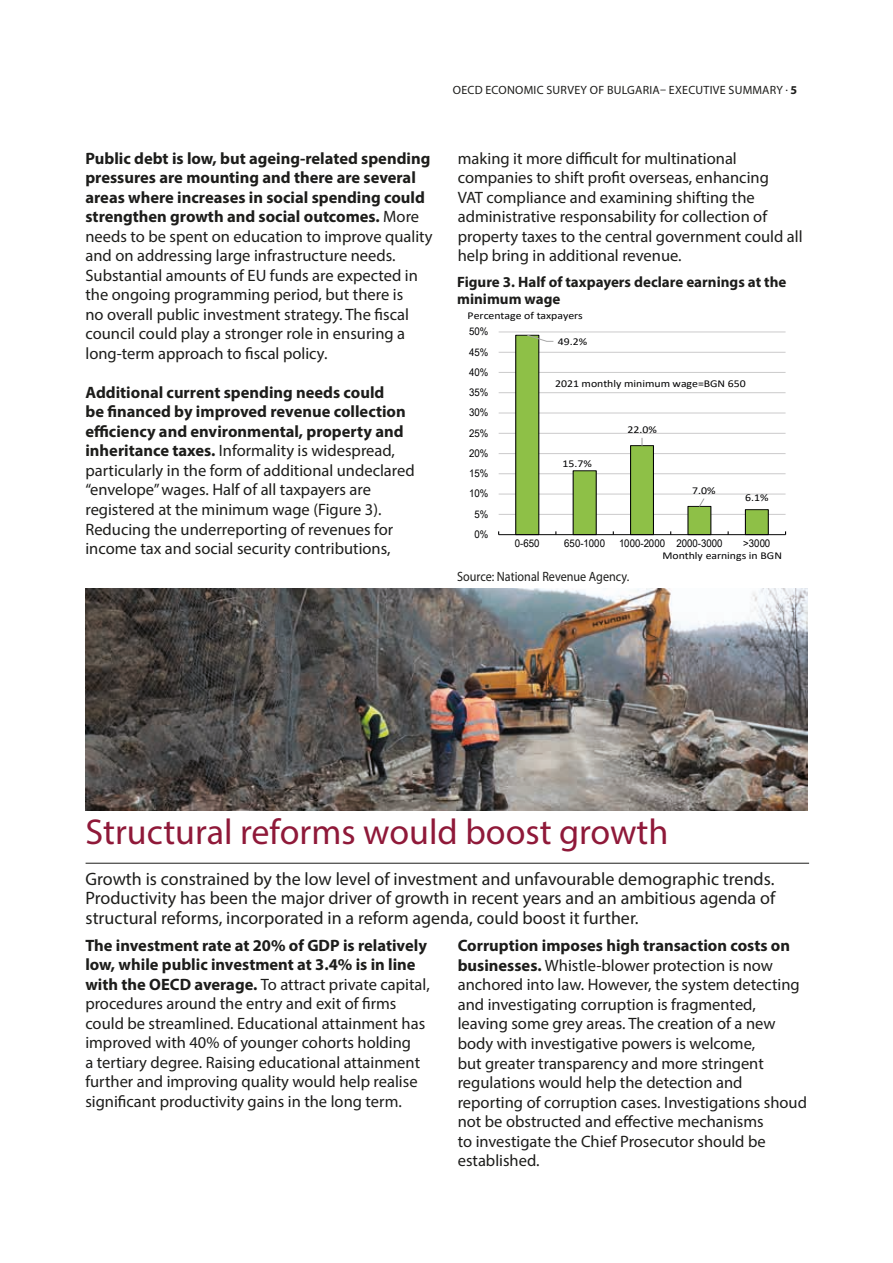
<style>
.page{position:relative;width:893px;height:1263px;background:#fff}
.page>*{position:absolute;margin:0;border:0;box-sizing:border-box;transform-origin:0 0}
.t1{font:36px "Myriad Pro";color:#8f1939}
.t2{font:18px/19.5px "Myriad Pro";color:#1d1d1b;text-align:justify}
.t3{font:16.5px/19.5px "Myriad Pro";color:#1d1d1b}
.t4{font:700 15px/16.5px "Myriad Pro";color:#1d1d1b}
.t5{font:13.5px "Myriad Pro";color:#1d1d1b;scale:.9 1}
.t6{font:12px "Myriad Pro";letter-spacing:.02em;color:#1d1d1b}
.t7{font:10.5px "Calibri";letter-spacing:-.005em;color:#020203;scale:1.13 1}
.t8{font:10.5px "Arial Narrow";letter-spacing:-.01em;color:#020203;scale:1.13 1}
.s1{font-weight:700}
</style>
<div class="page">
<hr style="left:499px;top:514px;width:286px;height:1px;background:#cac9ca">
<hr style="left:499px;top:493px;width:286px;height:2px;background:#cac9ca">
<hr style="left:499px;top:473px;width:286px;height:1px;background:#cac9ca">
<hr style="left:499px;top:453px;width:286px;height:1px;background:#cac9ca">
<hr style="left:499px;top:433px;width:286px;height:1px;background:#cac9ca">
<hr style="left:499px;top:412px;width:286px;height:1px;background:#cac9ca">
<hr style="left:499px;top:392px;width:286px;height:1px;background:#cac9ca">
<hr style="left:499px;top:372px;width:286px;height:1px;background:#cac9ca">
<hr style="left:499px;top:352px;width:286px;height:1px;background:#cac9ca">
<hr style="left:499px;top:331px;width:286px;height:1px;background:#cac9ca">
<svg style="left:515px;top:335px;width:254px;height:199px"></svg>
<hr style="left:499px;top:534px;width:286px;height:1px;background:#020203">
<svg style="left:526px;top:334px;width:28px;height:8px"></svg>
<svg style="left:698px;top:497px;width:7px;height:11px"></svg>
<hr style="left:86px;top:863px;width:723px;height:1px;background:#1d1d1b">
<img style="left:85px;top:588px;width:723px;height:222px">
<p class="t6" style="left:453px;top:83px;width:346px">OECD ECONOMIC SURVEY OF BULGARIA– EXECUTIVE SUMMARY . <span class="s1">5</span></p>
<p class="t3" style="left:85px;top:148px;width:349px"><span class="s1">Public debt is low, but ageing-related spending pressures are mounting and there are several areas where increases in social spending could strengthen growth and social outcomes.</span> More needs to be spent on education to improve quality and on addressing large infrastructure needs.<br>Substantial amounts of EU funds are expected in the ongoing programming period, but there is<br>no overall public investment strategy. The fiscal council could play a stronger role in ensuring a long-term approach to fiscal policy.</p>
<p class="t3" style="left:85px;top:382px;width:331px"><span class="s1">Additional current spending needs could<br>be financed by improved revenue collection efficiency and environmental, property and inheritance taxes.</span> Informality is widespread, particularly in the form of additional undeclared “envelope” wages. Half of all taxpayers are registered at the minimum wage (Figure 3).<br>Reducing the underreporting of revenues for income tax and social security contributions,</p>
<p class="t3" style="left:458px;top:148px;width:346px">making it more difficult for multinational companies to shift profit overseas, enhancing<br>VAT compliance and examining shifting the administrative responsability for collection of property taxes to the central government could all help bring in additional revenue.</p>
<p class="t4" style="left:457px;top:273px;width:331px">Figure 3. Half of taxpayers declare earnings at the minimum wage</p>
<p class="t7" style="left:558px;top:334px;width:28px">49.2%</p>
<p class="t7" style="left:468px;top:308px;width:103px">Percentage of taxpayers</p>
<p class="t8" style="left:469px;top:324px;width:19px">50%</p>
<p class="t8" style="left:469px;top:344px;width:19px">45%</p>
<p class="t8" style="left:469px;top:364px;width:19px">40%</p>
<p class="t8" style="left:469px;top:385px;width:19px">35%</p>
<p class="t8" style="left:469px;top:405px;width:19px">30%</p>
<p class="t8" style="left:469px;top:425px;width:19px">25%</p>
<p class="t8" style="left:469px;top:445px;width:19px">20%</p>
<p class="t8" style="left:469px;top:466px;width:19px">15%</p>
<p class="t8" style="left:469px;top:486px;width:19px">10%</p>
<p class="t8" style="left:474px;top:506px;width:14px">5%</p>
<p class="t8" style="left:474px;top:526px;width:14px">0%</p>
<p class="t7" style="left:555px;top:376px;width:170px">2021 monthly minimum wage=BGN 650</p>
<p class="t7" style="left:562px;top:456px;width:28px">15.7%</p>
<p class="t7" style="left:627px;top:422px;width:28px">22.0%</p>
<p class="t7" style="left:692px;top:483px;width:22px">7.0%</p>
<p class="t7" style="left:745px;top:490px;width:22px">6.1%</p>
<p class="t8" style="left:515px;top:535px;width:23px">0-650</p>
<p class="t8" style="left:564px;top:535px;width:38px">650-1000</p>
<p class="t8" style="left:619px;top:535px;width:93px">1000-2000 2000-3000</p>
<p class="t8" style="left:743px;top:535px;width:25px">&gt;3000</p>
<p class="t7" style="left:662px;top:548px;width:107px">Monthly earnings in BGN</p>
<p class="t5" style="left:457px;top:568px;width:193px">Source: National Revenue Agency.</p>
<h1 class="t1" style="left:86px;top:810px;width:584px">Structural reforms would boost growth</h1>
<p class="t2" style="left:86px;top:868px;width:691px">Growth is constrained by the low level of investment and unfavourable demographic trends.<br>Productivity has been the major driver of growth in recent years and an ambitious agenda of structural reforms, incorporated in a reform agenda, could boost it further.</p>
<p class="t3" style="left:85px;top:935px;width:346px"><span class="s1">The investment rate at 20% of GDP is relatively low, while public investment at 3.4% is in line with the OECD average.</span> To attract private capital, procedures around the entry and exit of firms could be streamlined. Educational attainment has improved with 40% of younger cohorts holding<br>a tertiary degree. Raising educational attainment further and improving quality would help realise significant productivity gains in the long term.</p>
<p class="t3" style="left:458px;top:936px;width:351px"><span class="s1">Corruption imposes high transaction costs on businesses.</span> Whistle-blower protection is now anchored into law. However, the system detecting and investigating corruption is fragmented, leaving some grey areas. The creation of a new body with investigative powers is welcome,<br>but greater transparency and more stringent regulations would help the detection and reporting of corruption cases. Investigations shoud not be obstructed and effective mechanisms<br>to investigate the Chief Prosecutor should be established.</p>
</div>
